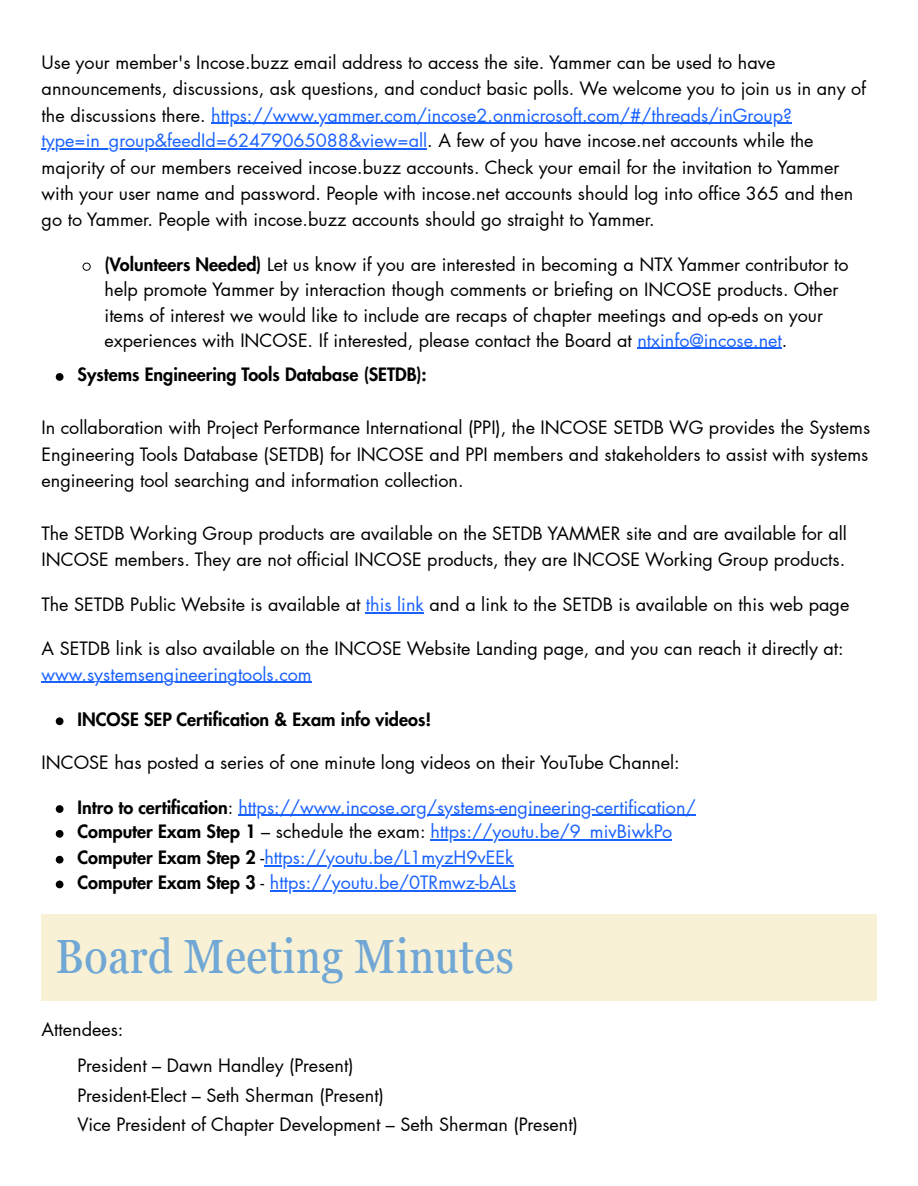
<style>
.page{position:relative;width:918px;height:1186px;background:#fff}
.page>*{position:absolute;margin:0;border:0;box-sizing:border-box;transform-origin:0 0}
.t1{font:condensed 48px "Georgia Pro";color:#71a7d4}
.t2{font:18px/26.2px "Futura LT Pro";color:#000}
.t3{font:18px "Futura LT Pro";color:#1a62ff}
.t4{font:800 18px "Futura LT Pro";color:#000}
.s1{color:#1a62ff}
.s2{font-weight:800}
.s3{font-weight:800;color:#000}
.s4{color:#000}
</style>
<div class="page">
<hr style="left:211px;top:123px;width:581px;height:1px;background:#1a62ff">
<hr style="left:42px;top:148px;width:385px;height:2px;background:#1a62ff">
<hr style="left:366px;top:612px;width:58px;height:1px;background:#1a62ff">
<hr style="left:42px;top:682px;width:270px;height:1px;background:#1a62ff">
<svg style="left:82px;top:262px;width:9px;height:9px"></svg>
<hr style="left:637px;top:348px;width:145px;height:1px;background:#1a62ff">
<svg style="left:56px;top:373px;width:7px;height:8px"></svg>
<svg style="left:56px;top:717px;width:7px;height:8px"></svg>
<svg style="left:56px;top:805px;width:7px;height:8px"></svg>
<hr style="left:238px;top:814px;width:458px;height:2px;background:#1a62ff">
<svg style="left:56px;top:830px;width:7px;height:7px"></svg>
<hr style="left:431px;top:839px;width:241px;height:1px;background:#1a62ff">
<svg style="left:56px;top:856px;width:7px;height:7px"></svg>
<hr style="left:264px;top:865px;width:250px;height:1px;background:#1a62ff">
<svg style="left:56px;top:880px;width:7px;height:8px"></svg>
<hr style="left:270px;top:890px;width:246px;height:1px;background:#1a62ff">
<div style="left:42px;top:915px;width:834px;height:86px;background:#f8f1d6"></div>
<p class="t2" style="left:42px;top:50px;width:826px">Use your member's Incose.buzz email address to access the site. Yammer can be used to have announcements, discussions, ask questions, and conduct basic polls. We welcome you to join us in any of the discussions there. <span class="s1">https://www.yammer.com/incose2.onmicrosoft.com/#/threads/inGroup? type=in_group&amp;feedId=62479065088&amp;view=all</span>. A few of you have incose.net accounts while the majority of our members received incose.buzz accounts. Check your email for the invitation to Yammer with your user name and password. People with incose.net accounts should log into office 365 and then go to Yammer. People with incose.buzz accounts should go straight to Yammer.</p>
<p class="t2" style="left:105px;top:253px;width:746px;line-height:25.2px"><span class="s2">(Volunteers Needed)</span> Let us know if you are interested in becoming a NTX Yammer contributor to help promote Yammer by interaction though comments or briefi ng on INCOSE products. Other items of interest we would like to include are recaps of chapter meetings and op-eds on your experiences with INCOSE. If interested, please contact the Board at <span class="s1">ntxinfo@incose.net</span>.</p>
<p class="t4" style="left:78px;top:367px;width:351px">Systems Engineering Tools Database (SETDB):</p>
<p class="t2" style="left:42px;top:415px;width:830px;text-align:justify">In collaboration with Project Performance International (PPI), the INCOSE SETDB WG provides the Systems Engineering Tools Database (SETDB) for INCOSE and PPI members and stakeholders to assist with systems engineering tool searching and information collection.</p>
<p class="t2" style="left:42px;top:521px;width:807px;line-height:25.8px">The SETDB Working Group products are available on the SETDB YAMMER site and are available for all<br>INCOSE members. They are not official INCOSE products, they are INCOSE Working Group products.</p>
<p class="t2" style="left:42px;top:592px;width:809px">The SETDB Public Website is available at <span class="s1">this link</span> and a link to the SETDB is available on this web page</p>
<p class="t2" style="left:42px;top:636px;width:804px;line-height:25.8px">A SETDB link is also available on the INCOSE Website Landing page, and you can reach it directly at: <span class="s1">www.systemsengineeringtools.com</span></p>
<p class="t4" style="left:78px;top:711px;width:355px">INCOSE SEP Certification &amp; Exam info videos!</p>
<p class="t2" style="left:42px;top:749px;width:640px">INCOSE has posted a series of one minute long videos on their YouTube Channel:</p>
<p class="t3" style="left:78px;top:799px;width:620px"><span class="s3">Intro to certification</span><span class="s4">:</span> https://www.incose.org/systems-engineering-certifi cation/</p>
<p class="t3" style="left:78px;top:823px;width:596px"><span class="s3">Computer Exam Step 1</span> <span class="s4">– schedule the exam:</span> https://youtu.be/9_mivBiwkPo</p>
<p class="t3" style="left:78px;top:849px;width:437px"><span class="s3">Computer Exam Step 2</span> <span class="s4">-</span>https://youtu.be/L1myzH9vEEk</p>
<p class="t3" style="left:78px;top:874px;width:440px"><span class="s3">Computer Exam Step 3</span> <span class="s4">-</span> https://youtu.be/0TRmwz-bALs</p>
<p class="t1" style="left:55px;top:929px;width:461px">Board Meeting Minutes</p>
<p class="t2" style="left:42px;top:1017px;width:83px">Attendees:</p>
<p class="t2" style="left:78px;top:1053px;width:277px">President – Dawn Handley (Present)</p>
<p class="t2" style="left:78px;top:1082px;width:308px">President-Elect – Seth Sherman (Present)</p>
<p class="t2" style="left:78px;top:1112px;width:502px">Vice President of Chapter Development – Seth Sherman (Present)</p>
</div>
